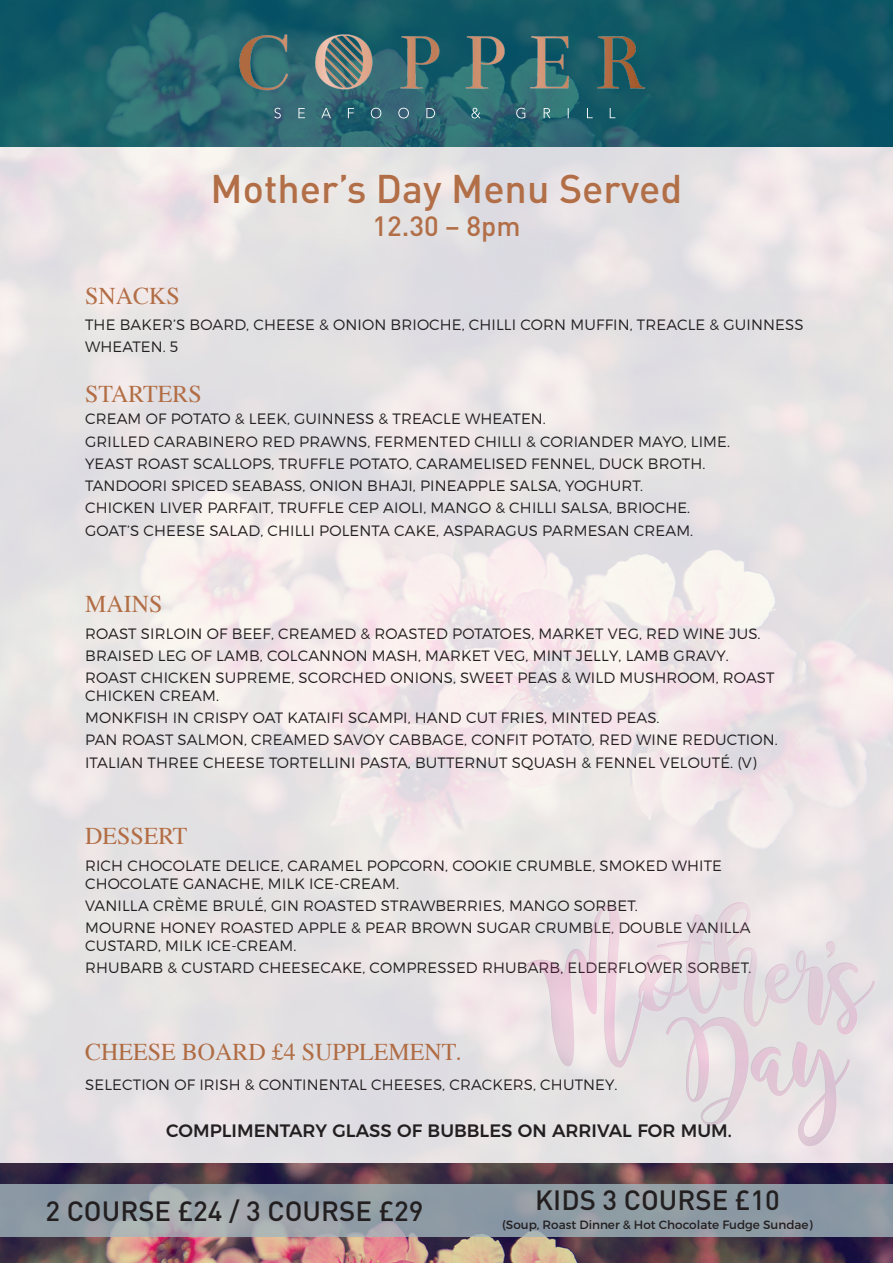
<style>
.page{position:relative;width:893px;height:1263px;background:#fff}
.page>*{position:absolute;margin:0;border:0;box-sizing:border-box;transform-origin:0 0}
.t1{font:500 39.45px "DIN";color:#b26e46}
.t2{font:500 27.45px "DIN";color:#231f20}
.t3{font:500 27.45px "DIN";color:#b26e46}
.t4{font:24px "Times";color:#b06c43}
.t5{font:24px "Times";color:#b26d44}
.t6{font:24px "Times";color:#b26e46}
.t7{font:500 18px "Montserrat";color:#231f20}
.t8{font:300 15px/22.2px "Montserrat";letter-spacing:.01em;color:#231f20}
.t9{font:12px "Montserrat";color:#231f20}
</style>
<div class="page">
<img style="left:0;top:147px;width:893px;height:1017px">
<img style="left:0;top:1164px;width:893px;height:99px">
<svg style="left:0;top:1185px;width:893px;height:52px;fill:#8f9ba4"></svg>
<svg style="left:0;top:0;width:893px;height:147px"></svg>
<svg style="left:274px;top:108px;width:341px;height:10px"></svg>
<img style="left:161px;top:20px;width:567px;height:81px">
<svg style="left:527px;top:904px;width:349px;height:243px;fill:#e5e2e3"></svg>
<svg style="left:573px;top:904px;width:160px;height:158px"></svg>
<h1 class="t1" style="left:211px;top:163px;width:473px">Mother’s Day Menu Served</h1>
<h2 class="t3" style="left:372px;top:208px;width:150px">12.30 – 8pm</h2>
<h3 class="t6" style="left:85px;top:273px;width:96px">SNACKS</h3>
<p class="t8" style="left:85px;top:314px;width:720px;line-height:21.6px">THE BAKER’S BOARD, CHEESE &amp; ONION BRIOCHE, CHILLI CORN MUFFIN, TREACLE &amp; GUINNESS<br>WHEATEN. 5</p>
<h3 class="t5" style="left:85px;top:372px;width:118px">STARTERS</h3>
<p class="t8" style="left:85px;top:408px;width:646px">CREAM OF POTATO &amp; LEEK, GUINNESS &amp; TREACLE WHEATEN.<br>GRILLED CARABINERO RED PRAWNS, FERMENTED CHILLI &amp; CORIANDER MAYO, LIME.<br>YEAST ROAST SCALLOPS, TRUFFLE POTATO, CARAMELISED FENNEL, DUCK BROTH.<br>TANDOORI SPICED SEABASS, ONION BHAJI, PINEAPPLE SALSA, YOGHURT.<br>CHICKEN LIVER PARFAIT, TRUFFLE CEP AIOLI, MANGO &amp; CHILLI SALSA, BRIOCHE.<br>GOAT’S CHEESE SALAD, CHILLI POLENTA CAKE, ASPARAGUS PARMESAN CREAM.</p>
<h3 class="t5" style="left:85px;top:581px;width:79px">MAINS</h3>
<p class="t8" style="left:85px;top:622px;width:691px">ROAST SIRLOIN OF BEEF, CREAMED &amp; ROASTED POTATOES, MARKET VEG, RED WINE JUS.<br>BRAISED LEG OF LAMB, COLCANNON MASH, MARKET VEG, MINT JELLY, LAMB GRAVY.<br>ROAST CHICKEN SUPREME, SCORCHED ONIONS, SWEET PEAS &amp; WILD MUSHROOM, ROAST</p>
<p class="t8" style="left:85px;top:684px;width:694px">CHICKEN CREAM.<br>MONKFISH IN CRISPY OAT KATAIFI SCAMPI, HAND CUT FRIES, MINTED PEAS.<br>PAN ROAST SALMON, CREAMED SAVOY CABBAGE, CONFIT POTATO, RED WINE REDUCTION.<br>ITALIAN THREE CHEESE TORTELLINI PASTA, BUTTERNUT SQUASH &amp; FENNEL VELOUTÉ. (V)</p>
<h3 class="t5" style="left:85px;top:813px;width:104px">DESSERT</h3>
<p class="t8" style="left:85px;top:856px;width:638px;line-height:18px">RICH CHOCOLATE DELICE, CARAMEL POPCORN, COOKIE CRUMBLE, SMOKED WHITE<br>CHOCOLATE GANACHE, MILK ICE-CREAM.</p>
<p class="t8" style="left:85px;top:894px;width:667px">VANILLA CRÈME BRULÉ, GIN ROASTED STRAWBERRIES, MANGO SORBET.<br>MOURNE HONEY ROASTED APPLE &amp; PEAR BROWN SUGAR CRUMBLE, DOUBLE VANILLA</p>
<p class="t8" style="left:85px;top:934px;width:668px">CUSTARD, MILK ICE-CREAM.<br>RHUBARB &amp; CUSTARD CHEESECAKE, COMPRESSED RHUBARB, ELDERFLOWER SORBET.</p>
<h3 class="t4" style="left:85px;top:1030px;width:377px">CHEESE BOARD £4 SUPPLEMENT.</h3>
<p class="t8" style="left:85px;top:1074px;width:534px">SELECTION OF IRISH &amp; CONTINENTAL CHEESES, CRACKERS, CHUTNEY.</p>
<p class="t7" style="left:166px;top:1116px;width:567px">COMPLIMENTARY GLASS OF BUBBLES ON ARRIVAL FOR MUM.</p>
<h2 class="t2" style="left:45px;top:1193px;width:380px">2 COURSE £24 / 3 COURSE £29</h2>
<h2 class="t2" style="left:535px;top:1183px;width:246px">KIDS 3 COURSE £10</h2>
<p class="t9" style="left:502px;top:1217px;width:312px">(Soup, Roast Dinner &amp; Hot Chocolate Fudge Sundae)</p>
</div>
